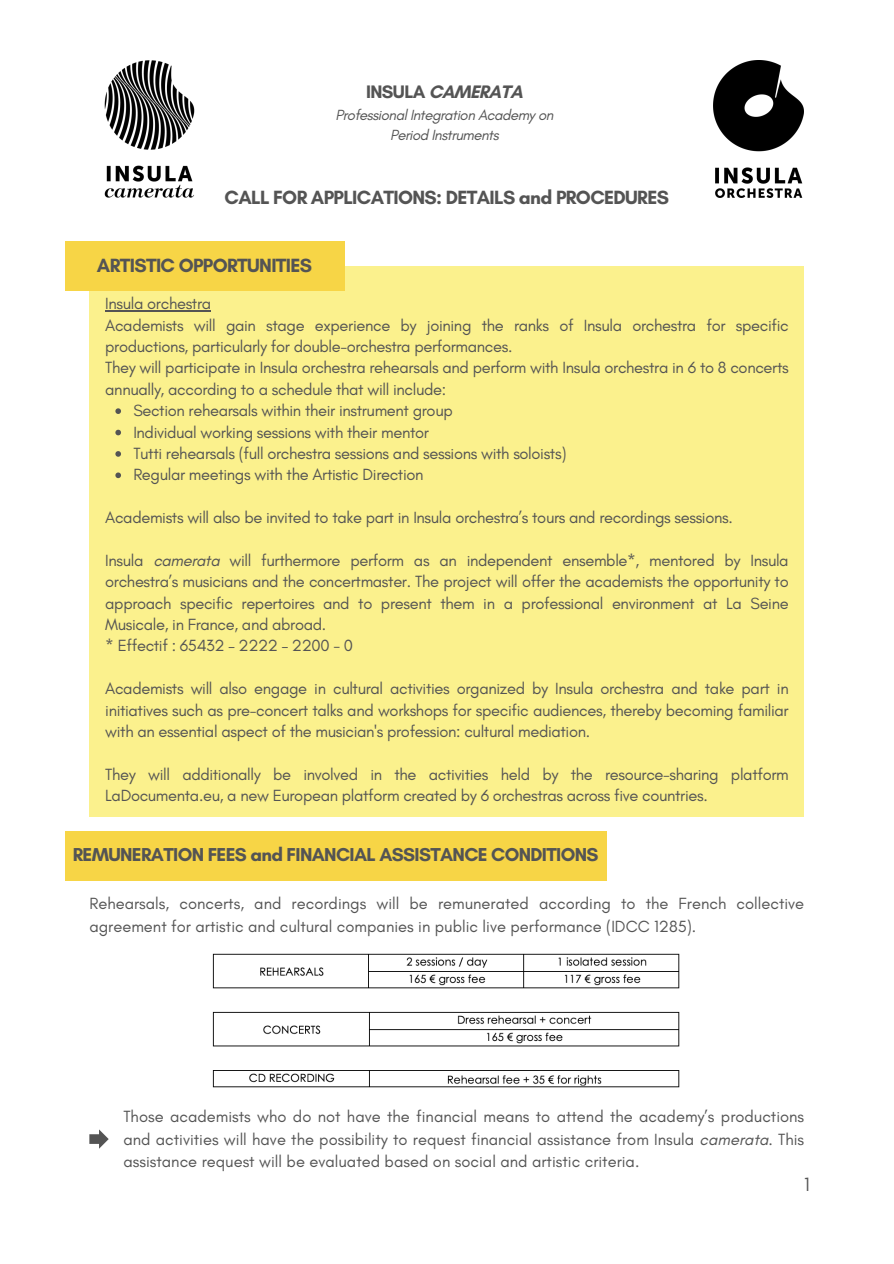
<style>
.page{position:relative;width:894px;height:1264px;background:#fff}
.page>*{position:absolute;margin:0;border:0;box-sizing:border-box;transform-origin:0 0}
.t1{font:700 19.5px "Glacial Indifference";letter-spacing:-.035em;color:#545454}
.t2{font:19.5px "Glacial Indifference";color:#545454}
.t3{font:700 19.05px "Glacial Indifference";letter-spacing:-.035em;color:#545454}
.t4{font:700 18.45px "Glacial Indifference";letter-spacing:-.035em;color:#545454}
.t5{font:16.5px/21.3px "Glacial Indifference";letter-spacing:-.02em;color:#545454}
.t6{font:16.5px/22.5px "Glacial Indifference";color:#545454}
.t7{font:italic 15px/20.2px "Glacial Indifference";letter-spacing:-.035em;color:#545454;text-align:center}
.s1{font-style:italic}
</style>
<div class="page">
<div style="left:89px;top:266px;width:714px;height:551px;background:#fbf18d"></div>
<div style="left:65px;top:241px;width:279px;height:50px;background:#f7d546"></div>
<img style="left:104px;top:60px;width:91px;height:138px">
<img style="left:713px;top:60px;width:90px;height:138px">
<hr style="left:105px;top:310px;width:106px;height:1px;background:#545454">
<svg style="left:115px;top:408px;width:6px;height:6px"></svg>
<svg style="left:115px;top:430px;width:6px;height:5px"></svg>
<svg style="left:115px;top:451px;width:6px;height:6px"></svg>
<svg style="left:115px;top:472px;width:6px;height:6px"></svg>
<div style="left:65px;top:830px;width:541px;height:50px;background:#f7d546"></div>
<svg style="left:89px;top:1129px;width:20px;height:19px"></svg>
<img style="left:213px;top:953px;width:467px;height:135px">
<p class="t4" style="left:366px;top:81px;width:158px">INSULA CAMERATA</p>
<p class="t7" style="left:335px;top:104px;width:219px">Professional Integration Academy on<br>Period Instruments</p>
<p class="t1" style="left:224px;top:185px;width:446px">CALL FOR APPLICATIONS: DETAILS and PROCEDURES</p>
<p class="t1" style="left:97px;top:253px;width:217px">ARTISTIC OPPORTUNITIES</p>
<p class="t5" style="left:105px;top:293px;width:107px">Insula orchestra</p>
<p class="t5" style="left:105px;top:314px;width:684px">Academists will gain stage experience by joining the ranks of Insula orchestra for specific productions, particularly for double-orchestra performances.</p>
<p class="t5" style="left:105px;top:357px;width:684px">They will participate in Insula orchestra rehearsals and perform with Insula orchestra in 6 to 8 concerts annually, according to a schedule that will include:</p>
<h2 class="t5" style="left:133px;top:400px;width:321px">Section rehearsals within their instrument group</h2>
<p class="t5" style="left:133px;top:421px;width:297px">Individual working sessions with their mentor</p>
<h1 class="t5" style="left:133px;top:442px;width:434px">Tutti rehearsals (full orchestra sessions and sessions with soloists)</h1>
<p class="t5" style="left:133px;top:464px;width:292px">Regular meetings with the Artistic Direction</p>
<p class="t5" style="left:105px;top:506px;width:629px">Academists will also be invited to take part in Insula orchestra’s tours and recordings sessions.</p>
<p class="t5" style="left:105px;top:549px;width:684px;text-align:justify">Insula <span class="s1">camerata</span> will furthermore perform as an independent ensemble*, mentored by Insula orchestra’s musicians and the concertmaster. The project will offer the academists the opportunity to approach specific repertoires and to present them in a professional environment at La Seine Musicale, in France, and abroad.</p>
<p class="t5" style="left:105px;top:635px;width:249px">* Effectif : 65432 – 2222 – 2200 - 0</p>
<p class="t5" style="left:105px;top:677px;width:684px;text-align:justify">Academists will also engage in cultural activities organized by Insula orchestra and take part in initiatives such as pre-concert talks and workshops for specific audiences, thereby becoming familiar with an essential aspect of the musician's profession: cultural mediation.</p>
<p class="t5" style="left:105px;top:763px;width:684px">They will additionally be involved in the activities held by the resource-sharing platform<br>LaDocumenta.eu, a new European platform created by 6 orchestras across five countries.</p>
<p class="t3" style="left:73px;top:843px;width:527px">REMUNERATION FEES and FINANCIAL ASSISTANCE CONDITIONS</p>
<p class="t6" style="left:89px;top:892px;width:716px">Rehearsals, concerts, and recordings will be remunerated according to the French collective agreement for artistic and cultural companies in public live performance (IDCC 1285).</p>
<h2 class="t5" style="left:123px;top:1105px;width:682px;line-height:22.5px;text-align:justify">Those academists who do not have the financial means to attend the academy’s productions and activities will have the possibility to request financial assistance from Insula <span class="s1">camerata</span>. This assistance request will be evaluated based on social and artistic criteria.</h2>
<p class="t2" style="left:804px;top:1172px;width:7px">1</p>
</div>
